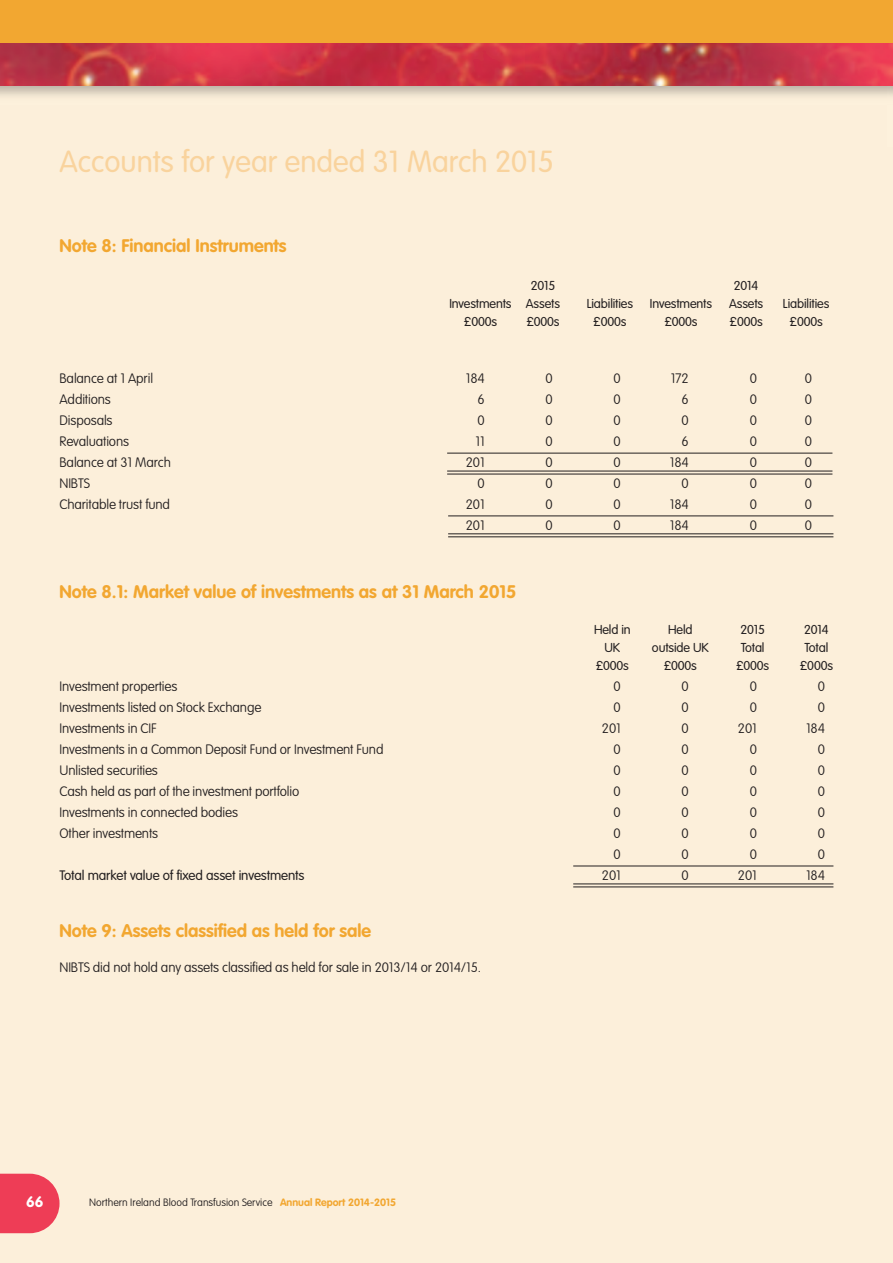
<style>
.page{position:relative;width:893px;height:1263px;background:#fff}
.page>*{position:absolute;margin:0;border:0;box-sizing:border-box;transform-origin:0 0}
.t1{font:300 30px "VAG Rounded";color:#f9d39d}
.t2{font:700 18px "VAG Rounded";color:#f2a731}
.t3{font:700 15px "VAG Rounded";color:#fff}
.t4{font:100 13.5px "VAG Rounded";letter-spacing:-.01em;color:#231f20}
.t5{font:300 13.5px "VAG Rounded";letter-spacing:-.01em;color:#231f20}
.t6{font:300 12.75px "VAG Rounded";letter-spacing:-.01em;color:#231f20}
.t7{font:100 10.5px "VAG Rounded";color:#231f20}
.s1{font-weight:700;color:#f2a731}
</style>
<div class="page">
<div style="left:0;top:72px;width:893px;height:1191px;background:#fcefda"></div>
<img style="left:0;top:85px;width:886px;height:11px">
<img style="left:886px;top:85px;width:7px;height:11px">
<img style="left:0;top:43px;width:893px;height:42px">
<svg style="left:0;top:1174px;width:60px;height:59px"></svg>
<div style="left:0;top:0;width:893px;height:43px;background:#f2a731"></div>
<hr style="left:448px;top:515px;width:385px;height:1px;background:#231f20">
<hr style="left:448px;top:533px;width:385px;height:1px;background:#231f20">
<hr style="left:448px;top:536px;width:385px;height:1px;background:#231f20">
<hr style="left:573px;top:866px;width:260px;height:1px;background:#231f20">
<hr style="left:573px;top:883px;width:260px;height:1px;background:#231f20">
<hr style="left:573px;top:886px;width:260px;height:1px;background:#231f20">
<hr style="left:447px;top:453px;width:385px;height:1px;background:#231f20">
<hr style="left:447px;top:471px;width:385px;height:1px;background:#231f20">
<hr style="left:447px;top:474px;width:385px;height:1px;background:#231f20">
<h1 class="t1" style="left:60px;top:149px;width:496px">Accounts for year ended 31 March 2015</h1>
<h2 class="t2" style="left:60px;top:238px;width:229px">Note 8: Financial Instruments</h2>
<p class="t6" style="left:531px;top:280px;width:26px">2015</p>
<p class="t6" style="left:734px;top:280px;width:26px">2014</p>
<p class="t6" style="left:449px;top:298px;width:112px">Investments Assets</p>
<p class="t6" style="left:587px;top:298px;width:48px">Liabilities</p>
<p class="t6" style="left:650px;top:298px;width:64px">Investments</p>
<p class="t6" style="left:729px;top:298px;width:36px">Assets</p>
<p class="t6" style="left:783px;top:298px;width:48px">Liabilities</p>
<p class="t6" style="left:464px;top:316px;width:35px">£000s</p>
<p class="t6" style="left:526px;top:316px;width:35px">£000s</p>
<p class="t6" style="left:593px;top:316px;width:35px">£000s</p>
<p class="t6" style="left:664px;top:316px;width:35px">£000s</p>
<p class="t6" style="left:730px;top:316px;width:35px">£000s</p>
<p class="t6" style="left:790px;top:316px;width:35px">£000s</p>
<p class="t4" style="left:60px;top:372px;width:95px">Balance at 1 April</p>
<p class="t4" style="left:466px;top:372px;width:20px">184</p>
<p class="t4" style="left:546px;top:372px;width:9px">0</p>
<p class="t4" style="left:614px;top:372px;width:9px">0</p>
<p class="t4" style="left:671px;top:372px;width:20px">172</p>
<p class="t4" style="left:750px;top:372px;width:9px">0</p>
<p class="t4" style="left:805px;top:372px;width:9px">0</p>
<p class="t4" style="left:60px;top:393px;width:53px">Additions</p>
<p class="t4" style="left:478px;top:393px;width:9px">6</p>
<p class="t4" style="left:546px;top:393px;width:9px">0</p>
<p class="t4" style="left:614px;top:393px;width:9px">0</p>
<p class="t4" style="left:682px;top:393px;width:9px">6</p>
<p class="t4" style="left:750px;top:393px;width:9px">0</p>
<p class="t4" style="left:805px;top:393px;width:9px">0</p>
<p class="t4" style="left:60px;top:414px;width:55px">Disposals</p>
<p class="t4" style="left:478px;top:414px;width:9px">0</p>
<p class="t4" style="left:546px;top:414px;width:9px">0</p>
<p class="t4" style="left:614px;top:414px;width:9px">0</p>
<p class="t4" style="left:682px;top:414px;width:9px">0</p>
<p class="t4" style="left:750px;top:414px;width:9px">0</p>
<p class="t4" style="left:805px;top:414px;width:9px">0</p>
<p class="t4" style="left:60px;top:435px;width:71px">Revaluations</p>
<p class="t4" style="left:475px;top:435px;width:11px">11</p>
<p class="t4" style="left:546px;top:435px;width:9px">0</p>
<p class="t4" style="left:614px;top:435px;width:9px">0</p>
<p class="t4" style="left:682px;top:435px;width:9px">6</p>
<p class="t4" style="left:750px;top:435px;width:9px">0</p>
<p class="t4" style="left:805px;top:435px;width:9px">0</p>
<p class="t4" style="left:60px;top:456px;width:113px">Balance at 31 March</p>
<p class="t4" style="left:466px;top:456px;width:20px">201</p>
<p class="t4" style="left:546px;top:456px;width:9px">0</p>
<p class="t4" style="left:614px;top:456px;width:9px">0</p>
<p class="t4" style="left:670px;top:456px;width:20px">184</p>
<p class="t4" style="left:750px;top:456px;width:9px">0</p>
<p class="t4" style="left:805px;top:456px;width:9px">0</p>
<p class="t4" style="left:60px;top:477px;width:32px">NIBTS</p>
<p class="t4" style="left:478px;top:477px;width:9px">0</p>
<p class="t4" style="left:546px;top:477px;width:9px">0</p>
<p class="t4" style="left:614px;top:477px;width:9px">0</p>
<p class="t4" style="left:682px;top:477px;width:9px">0</p>
<p class="t4" style="left:750px;top:477px;width:9px">0</p>
<p class="t4" style="left:805px;top:477px;width:9px">0</p>
<p class="t4" style="left:60px;top:498px;width:112px">Charitable trust fund</p>
<p class="t4" style="left:466px;top:498px;width:20px">201</p>
<p class="t4" style="left:546px;top:498px;width:9px">0</p>
<p class="t4" style="left:614px;top:498px;width:9px">0</p>
<p class="t4" style="left:670px;top:498px;width:20px">184</p>
<p class="t4" style="left:750px;top:498px;width:9px">0</p>
<p class="t4" style="left:805px;top:498px;width:9px">0</p>
<p class="t4" style="left:466px;top:519px;width:20px">201</p>
<p class="t4" style="left:546px;top:519px;width:9px">0</p>
<p class="t4" style="left:614px;top:519px;width:9px">0</p>
<p class="t4" style="left:670px;top:519px;width:20px">184</p>
<p class="t4" style="left:750px;top:519px;width:9px">0</p>
<p class="t4" style="left:805px;top:519px;width:9px">0</p>
<h2 class="t2" style="left:60px;top:584px;width:458px">Note 8.1: Market value of investments as at 31 March 2015</h2>
<p class="t6" style="left:594px;top:624px;width:38px">Held in</p>
<p class="t6" style="left:668px;top:624px;width:26px">Held</p>
<p class="t6" style="left:740px;top:624px;width:26px">2015</p>
<p class="t6" style="left:804px;top:624px;width:26px">2014</p>
<p class="t6" style="left:604px;top:642px;width:17px">UK</p>
<p class="t6" style="left:652px;top:642px;width:58px">outside UK</p>
<p class="t6" style="left:741px;top:642px;width:25px">Total</p>
<p class="t6" style="left:804px;top:642px;width:25px">Total</p>
<p class="t6" style="left:596px;top:660px;width:35px">£000s</p>
<p class="t6" style="left:664px;top:660px;width:35px">£000s</p>
<p class="t6" style="left:736px;top:660px;width:35px">£000s</p>
<p class="t6" style="left:800px;top:660px;width:35px">£000s</p>
<p class="t4" style="left:60px;top:680px;width:119px">Investment properties</p>
<p class="t4" style="left:614px;top:680px;width:9px">0</p>
<p class="t4" style="left:682px;top:680px;width:9px">0</p>
<p class="t4" style="left:750px;top:680px;width:9px">0</p>
<p class="t4" style="left:818px;top:680px;width:9px">0</p>
<p class="t4" style="left:60px;top:701px;width:203px">Investments listed on Stock Exchange</p>
<p class="t4" style="left:614px;top:701px;width:9px">0</p>
<p class="t4" style="left:682px;top:701px;width:9px">0</p>
<p class="t4" style="left:750px;top:701px;width:9px">0</p>
<p class="t4" style="left:818px;top:701px;width:9px">0</p>
<p class="t4" style="left:60px;top:722px;width:98px">Investments in CIF</p>
<p class="t4" style="left:602px;top:722px;width:20px">201</p>
<p class="t4" style="left:682px;top:722px;width:9px">0</p>
<p class="t4" style="left:738px;top:722px;width:20px">201</p>
<p class="t4" style="left:806px;top:722px;width:20px">184</p>
<p class="t4" style="left:60px;top:743px;width:325px">Investments in a Common Deposit Fund or Investment Fund</p>
<p class="t4" style="left:614px;top:743px;width:9px">0</p>
<p class="t4" style="left:682px;top:743px;width:9px">0</p>
<p class="t4" style="left:750px;top:743px;width:9px">0</p>
<p class="t4" style="left:818px;top:743px;width:9px">0</p>
<p class="t4" style="left:60px;top:764px;width:100px">Unlisted securities</p>
<p class="t4" style="left:614px;top:764px;width:9px">0</p>
<p class="t4" style="left:682px;top:764px;width:9px">0</p>
<p class="t4" style="left:750px;top:764px;width:9px">0</p>
<p class="t4" style="left:818px;top:764px;width:9px">0</p>
<p class="t4" style="left:60px;top:785px;width:241px">Cash held as part of the investment portfolio</p>
<p class="t4" style="left:614px;top:785px;width:9px">0</p>
<p class="t4" style="left:682px;top:785px;width:9px">0</p>
<p class="t4" style="left:750px;top:785px;width:9px">0</p>
<p class="t4" style="left:818px;top:785px;width:9px">0</p>
<p class="t4" style="left:60px;top:806px;width:180px">Investments in connected bodies</p>
<p class="t4" style="left:614px;top:806px;width:9px">0</p>
<p class="t4" style="left:682px;top:806px;width:9px">0</p>
<p class="t4" style="left:750px;top:806px;width:9px">0</p>
<p class="t4" style="left:818px;top:806px;width:9px">0</p>
<p class="t4" style="left:60px;top:827px;width:100px">Other investments</p>
<p class="t4" style="left:614px;top:827px;width:9px">0</p>
<p class="t4" style="left:682px;top:827px;width:9px">0</p>
<p class="t4" style="left:750px;top:827px;width:9px">0</p>
<p class="t4" style="left:818px;top:827px;width:9px">0</p>
<p class="t4" style="left:614px;top:848px;width:9px">0</p>
<p class="t4" style="left:682px;top:848px;width:9px">0</p>
<p class="t4" style="left:750px;top:848px;width:9px">0</p>
<p class="t4" style="left:818px;top:848px;width:9px">0</p>
<p class="t5" style="left:60px;top:870px;width:247px">Total market value of fixed asset investments</p>
<p class="t4" style="left:602px;top:870px;width:20px">201</p>
<p class="t4" style="left:682px;top:870px;width:9px">0</p>
<p class="t4" style="left:738px;top:870px;width:20px">201</p>
<p class="t4" style="left:806px;top:870px;width:20px">184</p>
<h2 class="t2" style="left:60px;top:923px;width:313px">Note 9: Assets classified as held for sale</h2>
<p class="t4" style="left:60px;top:962px;width:423px">NIBTS did not hold any assets classified as held for sale in 2013/14 or 2014/15.</p>
<p class="t3" style="left:26px;top:1195px;width:19px">66</p>
<p class="t7" style="left:89px;top:1197px;width:308px">Northern Ireland Blood Transfusion Service <span class="s1">Annual Report 2014-2015</span></p>
</div>
